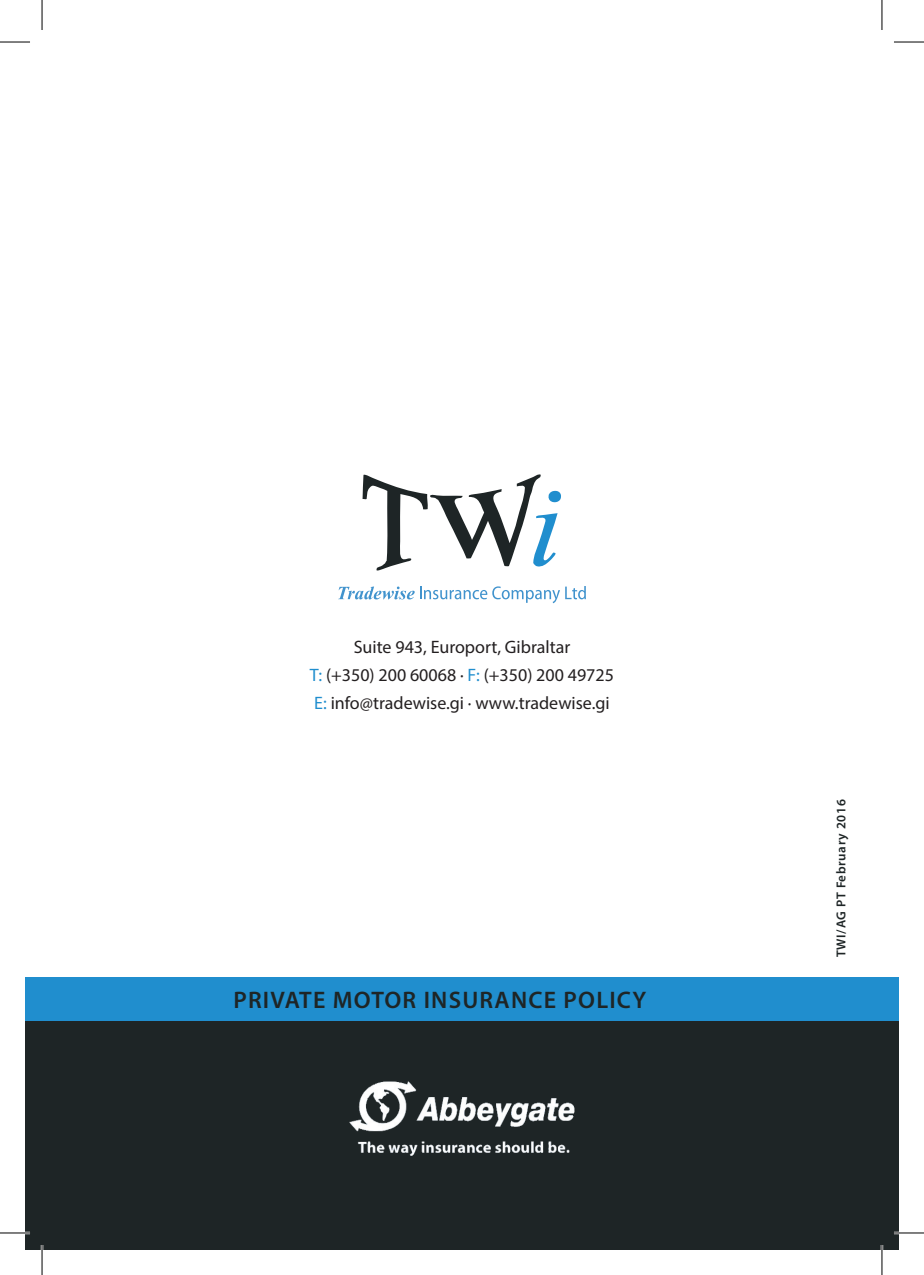
<style>
.page{position:relative;width:924px;height:1275px;background:#fff}
.page>*{position:absolute;margin:0;border:0;box-sizing:border-box;transform-origin:0 0}
.t1{font:600 24px "Myriad Pro";letter-spacing:.05em;color:#1e2526}
.t2{font:18px "Myriad Pro";color:#231f20}
.t3{font:600 13px "Myriad Pro";letter-spacing:.05em;color:#1e2526}
.s1{color:#208ece}
</style>
<div class="page">
<div style="left:25px;top:1004px;width:873px;height:246px;background:#1e2526"></div>
<div style="left:25px;top:977px;width:873px;height:44px;background:#208ece"></div>
<img style="left:349px;top:1081px;width:225px;height:75px">
<svg style="left:362px;top:474px;width:199px;height:96px"></svg>
<svg style="left:338px;top:586px;width:221px;height:17px"></svg>
<svg style="left:565px;top:586px;width:20px;height:13px"></svg>
<hr style="left:0;top:1231px;width:30px;height:3px;background:#fff">
<hr style="left:893px;top:1231px;width:30px;height:3px;background:#fff">
<hr style="left:41px;top:1245px;width:2px;height:30px;background:#fff">
<hr style="left:880px;top:1245px;width:2px;height:30px;background:#fff">
<hr style="left:0;top:42px;width:30px;height:1px;background:#000">
<hr style="left:893px;top:42px;width:30px;height:1px;background:#000">
<hr style="left:0;top:1232px;width:30px;height:1px;background:#000">
<hr style="left:893px;top:1232px;width:30px;height:1px;background:#000">
<hr style="left:42px;top:0;width:1px;height:30px;background:#000">
<hr style="left:42px;top:1245px;width:1px;height:30px;background:#000">
<hr style="left:881px;top:0;width:1px;height:30px;background:#000">
<hr style="left:881px;top:1245px;width:1px;height:30px;background:#000">
<p class="t2" style="left:353px;top:636px;width:218px">Suite 943, Europort, Gibraltar</p>
<p class="t2" style="left:310px;top:664px;width:305px"><span class="s1">T:</span> (+350) 200 60068 · <span class="s1">F:</span> (+350) 200 49725</p>
<p class="t2" style="left:314px;top:692px;width:297px"><span class="s1">E:</span> info@tradewise.gi · www.tradewise.gi</p>
<p class="t1" style="left:233px;top:984px;width:414px">PRIVATE MOTOR INSURANCE POLICY</p>
<p class="t3" style="left:832px;top:957px;width:159px;rotate:-90deg">TWI/AG PT February 2016</p>
</div>
